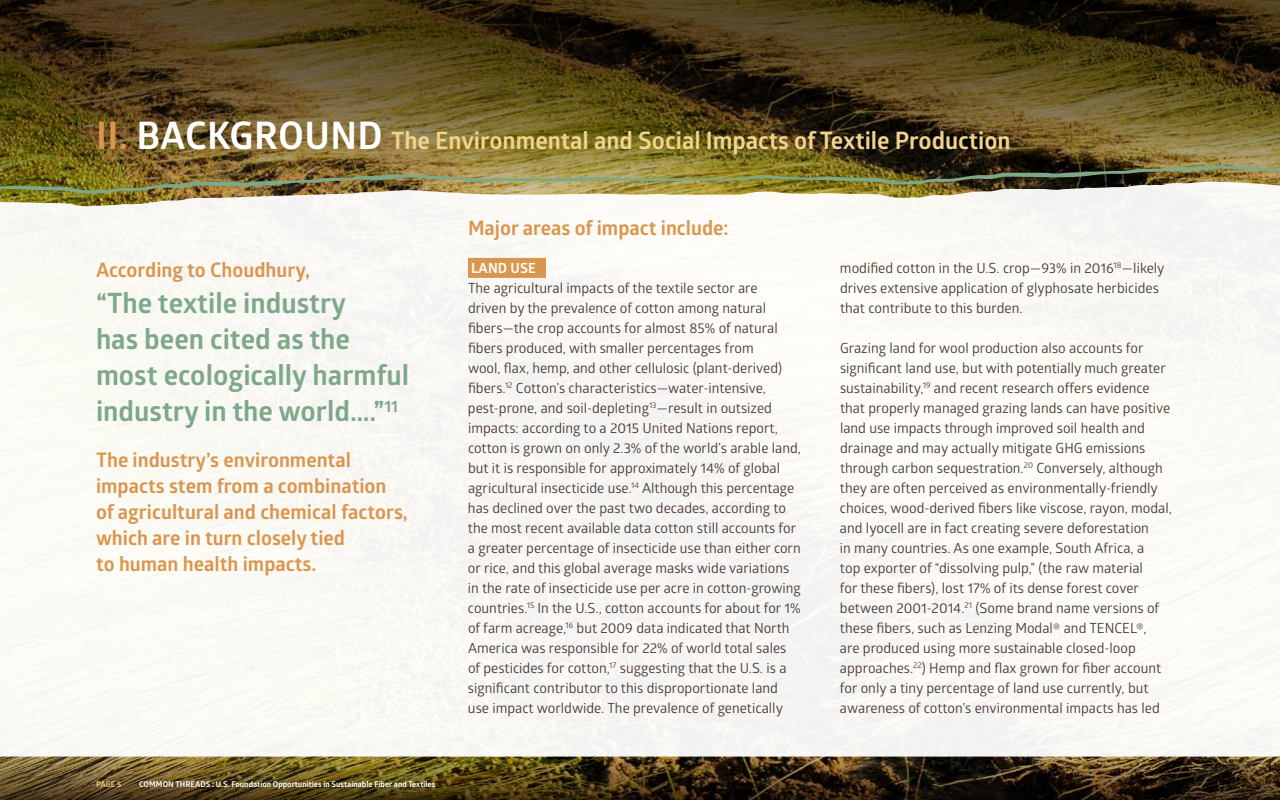
<style>
.page{position:relative;width:1280px;height:800px;background:#fff}
.page>*{position:absolute;margin:0;border:0;box-sizing:border-box;transform-origin:0 0}
.t1{font:700 28px/36px "Glober";color:#7ea88a}
.t2{font:700 24px "Glober";color:#f0d38d}
.t3{font:700 20px/26px "Glober";color:#da964f}
.t4{font:14px/20px "Glober";color:#493a33}
.t5{font:700 14px "Glober";letter-spacing:.01em;color:#fff}
.t6{font:700 8px "Glober";color:#fff}
.t7{font:700 8px "Glober";color:#f0d38d}
.s1{font-size:38px;color:#da964f}
.s2{font-size:38px;color:#fff}
</style>
<div class="page">
<svg style="left:0;top:0;width:1280px;height:166px;background:#51421b"></svg>
<img style="left:0;top:757px;width:1280px;height:43px">
<img style="left:0;top:166px;width:1280px;height:16px">
<div style="left:0;top:182px;width:1280px;height:575px;background:#faf9f4"></div>
<div style="left:468px;top:258px;width:78px;height:20px;background:#da964f"></div>
<h2 class="t2" style="left:96px;top:123px;width:916px"><span class="s1">II.</span> <span class="s2">BACKGROUND</span> The Environmental and Social Impacts of Textile Production</h2>
<h3 class="t3" style="left:96px;top:257px;width:216px">According to Choudhury,</h3>
<h1 class="t1" style="left:96px;top:285px;width:315px">“The textile industry<br>has been cited as the most ecologically harmful industry in the world….”<sup>11</sup></h1>
<h3 class="t3" style="left:96px;top:447px;width:313px">The industry’s environmental impacts stem from a combination of agricultural and chemical factors, which are in turn closely tied<br>to human health impacts.</h3>
<p class="t7" style="left:96px;top:779px;width:27px">PAGE 5</p>
<p class="t6" style="left:139px;top:779px;width:298px">COMMON THREADS : U.S. Foundation Opportunities in Sustainable Fiber and Textiles</p>
<h3 class="t3" style="left:468px;top:215px;width:262px">Major areas of impact include:</h3>
<p class="t5" style="left:471px;top:258px;width:66px">LAND USE</p>
<p class="t4" style="left:468px;top:277px;width:335px">The agricultural impacts of the textile sector are<br>driven by the prevalence of cotton among natural fibers—the crop accounts for almost 85% of natural fibers produced, with smaller percentages from<br>wool, flax, hemp, and other cellulosic (plant-derived) fibers.<sup>12</sup> Cotton’s characteristics—water-intensive, pest-prone, and soil-depleting<sup>13</sup>—result in outsized impacts: according to a 2015 United Nations report, cotton is grown on only 2.3% of the world’s arable land, but it is responsible for approximately 14% of global agricultural insecticide use.<sup>14</sup> Although this percentage has declined over the past two decades, according to the most recent available data cotton still accounts for a greater percentage of insecticide use than either corn or rice, and this global average masks wide variations in the rate of insecticide use per acre in cotton-growing countries.<sup>15</sup> In the U.S., cotton accounts for about for 1% of farm acreage,<sup>16</sup> but 2009 data indicated that North America was responsible for 22% of world total sales of pesticides for cotton,<sup>17</sup> suggesting that the U.S. is a significant contributor to this disproportionate land use impact worldwide. The prevalence of genetically</p>
<p class="t4" style="left:840px;top:257px;width:326px">modified cotton in the U.S. crop—93% in 2016<sup>18</sup>—likely drives extensive application of glyphosate herbicides that contribute to this burden.</p>
<p class="t4" style="left:840px;top:337px;width:334px">Grazing land for wool production also accounts for significant land use, but with potentially much greater sustainability,<sup>19</sup> and recent research offers evidence that properly managed grazing lands can have positive land use impacts through improved soil health and drainage and may actually mitigate GHG emissions through carbon sequestration.<sup>20</sup> Conversely, although they are often perceived as environmentally-friendly choices, wood-derived fibers like viscose, rayon, modal, and lyocell are in fact creating severe deforestation<br>in many countries. As one example, South Africa, a<br>top exporter of “dissolving pulp,” (the raw material<br>for these fibers), lost 17% of its dense forest cover between 2001-2014.<sup>21</sup> (Some brand name versions of these fibers, such as Lenzing Modal® and TENCEL®,<br>are produced using more sustainable closed-loop approaches.<sup>22</sup>) Hemp and flax grown for fiber account for only a tiny percentage of land use currently, but awareness of cotton’s environmental impacts has led</p>
</div>
